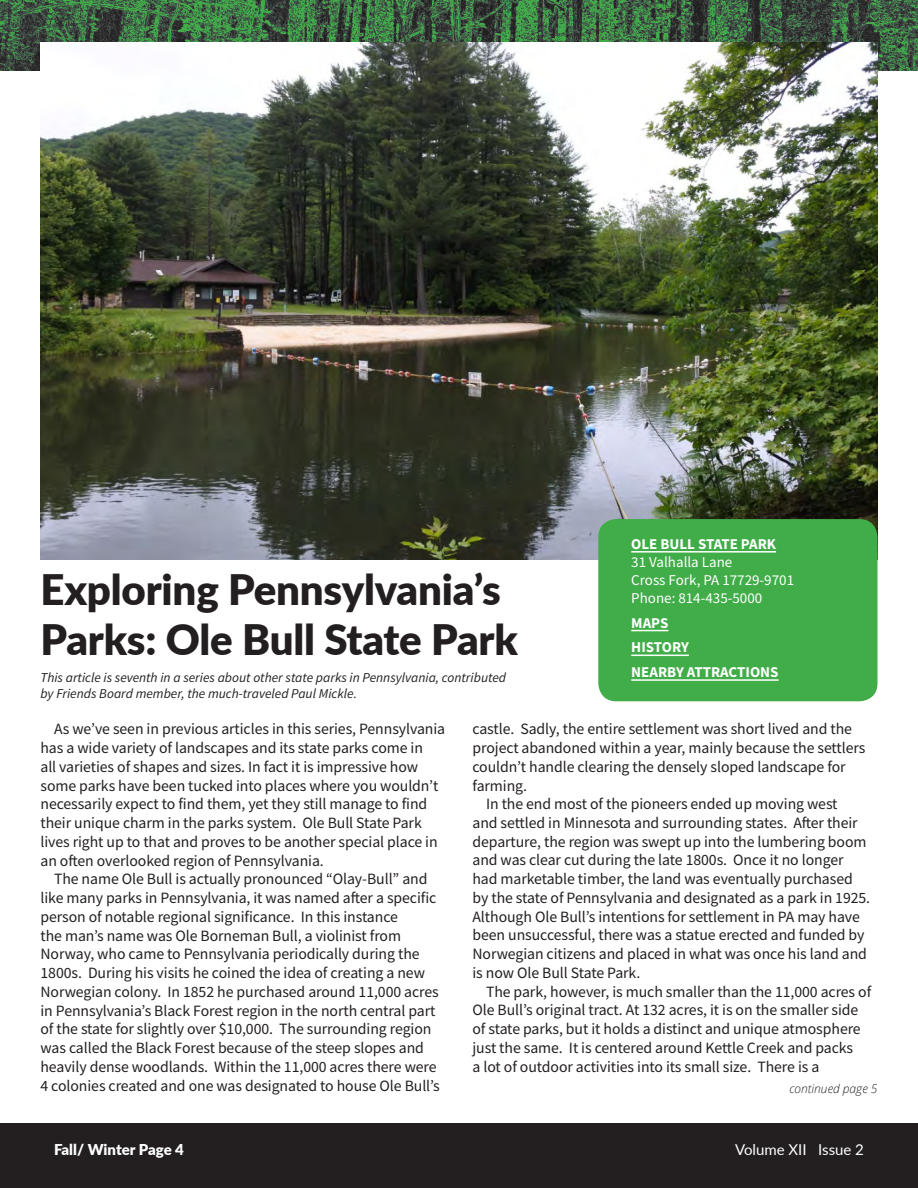
<style>
.page{position:relative;width:918px;height:1188px;background:#fff}
.page>*{position:absolute;margin:0;border:0;box-sizing:border-box;transform-origin:0 0}
.t1{font:900 42px/50.4px "Lato";letter-spacing:-.005em;color:#231f20}
.t2{font:15.75px/18.8px "Source Sans Pro";letter-spacing:-.005em;color:#231f20}
.t3{font:15px/18px "Source Sans Pro";color:#fff}
.t4{font:700 15px/24.8px "Source Sans Pro";color:#fff}
.t5{font:900 15px "Lato";letter-spacing:-.005em;color:#fff}
.t6{font:15px "Lato";color:#fff}
.t7{font:italic 13.5px/16.2px "Source Sans Pro";color:#231f20}
.t8{font:italic 300 12px "Open Sans";color:#231f20}
</style>
<div class="page">
<div style="left:0;top:1123px;width:918px;height:65px;background:#231f20"></div>
<img style="left:0;top:0;width:918px;height:71px">
<img style="left:40px;top:42px;width:838px;height:517px">
<div style="left:598px;top:519px;width:280px;height:182px;background:#41ad49;border-radius:18px"></div>
<hr style="left:631px;top:551px;width:145px;height:2px;background:#fff">
<hr style="left:631px;top:630px;width:37px;height:1px;background:#fff">
<hr style="left:631px;top:655px;width:58px;height:1px;background:#fff">
<hr style="left:631px;top:679px;width:148px;height:2px;background:#fff">
<h1 class="t1" style="left:40px;top:563px;width:479px">Exploring Pennsylvania’s<br>Parks: Ole Bull State Park</h1>
<p class="t7" style="left:40px;top:669px;width:467px">This article is seventh in a series about other state parks in Pennsylvania, contributed by Friends Board member, the much-traveled Paul Mickle.</p>
<p class="t4" style="left:631px;top:531px;width:146px">OLE BULL STATE PARK</p>
<p class="t3" style="left:631px;top:553px;width:164px">31 Valhalla Lane<br>Cross Fork, PA 17729-9701<br>Phone: 814-435-5000</p>
<p class="t4" style="left:631px;top:610px;width:149px">MAPS<br>HISTORY<br>NEARBY ATTRACTIONS</p>
<p class="t2" style="left:41px;top:720px;width:406px;text-indent:13px">As we’ve seen in previous articles in this series, Pennsylvania has a wide variety of landscapes and its state parks come in<br>all varieties of shapes and sizes. In fact it is impressive how some parks have been tucked into places where you wouldn’t necessarily expect to find them, yet they still manage to find their unique charm in the parks system. Ole Bull State Park lives right up to that and proves to be another special place in an often overlooked region of Pennsylvania.</p>
<p class="t2" style="left:41px;top:870px;width:401px;text-indent:13px">The name Ole Bull is actually pronounced “Olay-Bull” and like many parks in Pennsylvania, it was named after a specific person of notable regional significance. In this instance<br>the man’s name was Ole Borneman Bull, a violinist from Norway, who came to Pennsylvania periodically during the 1800s. During his visits he coined the idea of creating a new Norwegian colony. In 1852 he purchased around 11,000 acres in Pennsylvania’s Black Forest region in the north central part of the state for slightly over $10,000. The surrounding region was called the Black Forest because of the steep slopes and heavily dense woodlands. Within the 11,000 acres there were 4 colonies created and one was designated to house Ole Bull’s</p>
<p class="t2" style="left:473px;top:720px;width:381px">castle. Sadly, the entire settlement was short lived and the</p>
<p class="t2" style="left:473px;top:738px;width:394px">project abandoned within a year, mainly because the settlers</p>
<p class="t2" style="left:473px;top:757px;width:375px">couldn’t handle clearing the densely sloped landscape for</p>
<p class="t2" style="left:473px;top:776px;width:56px">farming.</p>
<p class="t2" style="left:486px;top:795px;width:353px">In the end most of the pioneers ended up moving west</p>
<p class="t2" style="left:473px;top:813px;width:387px">and settled in Minnesota and surrounding states. After their</p>
<p class="t2" style="left:473px;top:832px;width:396px">departure, the region was swept up into the lumbering boom</p>
<p class="t2" style="left:473px;top:851px;width:373px">and was clear cut during the late 1800s. Once it no longer</p>
<p class="t2" style="left:473px;top:870px;width:382px">had marketable timber, the land was eventually purchased</p>
<p class="t2" style="left:473px;top:888px;width:399px">by the state of Pennsylvania and designated as a park in 1925.</p>
<p class="t2" style="left:473px;top:907px;width:389px">Although Ole Bull’s intentions for settlement in PA may have</p>
<p class="t2" style="left:473px;top:926px;width:394px">been unsuccessful, there was a statue erected and funded by</p>
<p class="t2" style="left:473px;top:945px;width:396px">Norwegian citizens and placed in what was once his land and</p>
<p class="t2" style="left:473px;top:963px;width:169px">is now Ole Bull State Park.</p>
<p class="t2" style="left:486px;top:982px;width:387px">The park, however, is much smaller than the 11,000 acres of</p>
<p class="t2" style="left:473px;top:1001px;width:387px">Ole Bull’s original tract. At 132 acres, it is on the smaller side</p>
<p class="t2" style="left:473px;top:1019px;width:390px">of state parks, but it holds a distinct and unique atmosphere</p>
<p class="t2" style="left:473px;top:1038px;width:382px">just the same. It is centered around Kettle Creek and packs</p>
<p class="t2" style="left:473px;top:1057px;width:348px">a lot of outdoor activities into its small size. There is a</p>
<p class="t8" style="left:789px;top:1080px;width:90px">continued page 5</p>
<p class="t5" style="left:54px;top:1138px;width:131px">Fall/ Winter Page 4</p>
<p class="t6" style="left:735px;top:1138px;width:130px">Volume XII Issue 2</p>
</div>
